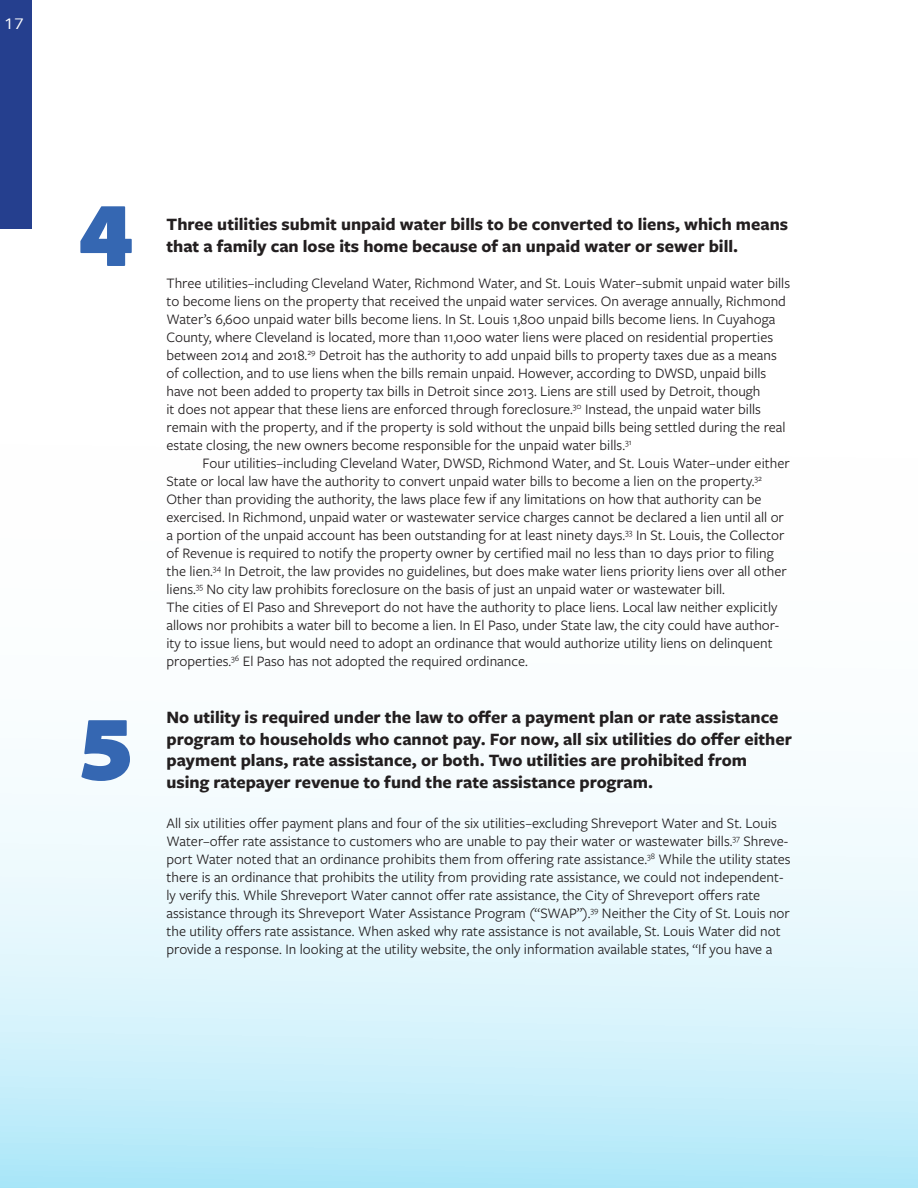
<style>
.page{position:relative;width:918px;height:1188px;background:#fff}
.page>*{position:absolute;margin:0;border:0;box-sizing:border-box;transform-origin:0 0}
.t1{font:900 91.5px "Santana";color:#3567b2}
.Headings{font:700 18px/21.6px "Freight Sans Pro";color:#231f20}
.Normal_Body_Text{font:15px/18px "Freight Sans Pro";color:#231f20}
.t2{font:15px "Avenir";color:#fff;scale:1.24 1}
</style>
<div class="page">
<svg style="left:0;top:793px;width:918px;height:395px"></svg>
<div style="left:0;top:0;width:32px;height:229px;background:#253f8e"></div>
<p class="t2" style="left:4px;top:15px;width:18px">17</p>
<p class="t1" style="left:78px;top:187px;width:58px">4</p>
<p class="t1" style="left:78px;top:701px;width:58px">5</p>
<p class="Headings" style="left:166px;top:213px;width:623px">Three utilities submit unpaid water bills to be converted to liens, which means that a family can lose its home because of an unpaid water or sewer bill.</p>
<p class="Normal_Body_Text" style="left:166px;top:273px;width:625px">Three utilities–including Cleveland Water, Richmond Water, and St. Louis Water–submit unpaid water bills to become liens on the property that received the unpaid water services. On average annually, Richmond Water’s 6,600 unpaid water bills become liens. In St. Louis 1,800 unpaid bills become liens. In Cuyahoga County, where Cleveland is located, more than 11,000 water liens were placed on residential properties between 2014 and 2018.<sup>29</sup> Detroit has the authority to add unpaid bills to property taxes due as a means of collection, and to use liens when the bills remain unpaid. However, according to DWSD, unpaid bills have not been added to property tax bills in Detroit since 2013. Liens are still used by Detroit, though<br>it does not appear that these liens are enforced through foreclosure.<sup>30</sup> Instead, the unpaid water bills remain with the property, and if the property is sold without the unpaid bills being settled during the real estate closing, the new owners become responsible for the unpaid water bills.<sup>31</sup></p>
<p class="Normal_Body_Text" style="left:166px;top:453px;width:625px;text-indent:36px">Four utilities–including Cleveland Water, DWSD, Richmond Water, and St. Louis Water–under either State or local law have the authority to convert unpaid water bills to become a lien on the property.<sup>32<br></sup>Other than providing the authority, the laws place few if any limitations on how that authority can be exercised. In Richmond, unpaid water or wastewater service charges cannot be declared a lien until all or a portion of the unpaid account has been outstanding for at least ninety days.<sup>33</sup> In St. Louis, the Collector of Revenue is required to notify the property owner by certified mail no less than 10 days prior to filing the lien.<sup>34</sup> In Detroit, the law provides no guidelines, but does make water liens priority liens over all other liens.<sup>35</sup> No city law prohibits foreclosure on the basis of just an unpaid water or wastewater bill.</p>
<p class="Normal_Body_Text" style="left:166px;top:597px;width:614px">The cities of El Paso and Shreveport do not have the authority to place liens. Local law neither explicitly allows nor prohibits a water bill to become a lien. In El Paso, under State law, the city could have author&shy;ity to issue liens, but would need to adopt an ordinance that would authorize utility liens on delinquent properties.<sup>36</sup> El Paso has not adopted the required ordinance.</p>
<p class="Headings" style="left:166px;top:706px;width:627px">No utility is required under the law to offer a payment plan or rate assistance program to households who cannot pay. For now, all six utilities do offer either payment plans, rate assistance, or both. Two utilities are prohibited from using ratepayer revenue to fund the rate assistance program.</p>
<p class="Normal_Body_Text" style="left:166px;top:813px;width:626px">All six utilities offer payment plans and four of the six utilities–excluding Shreveport Water and St. Louis Water–offer rate assistance to customers who are unable to pay their water or wastewater bills.<sup>37</sup> Shreve&shy;port Water noted that an ordinance prohibits them from offering rate assistance.<sup>38</sup> While the utility states there is an ordinance that prohibits the utility from providing rate assistance, we could not independent&shy;ly verify this. While Shreveport Water cannot offer rate assistance, the City of Shreveport offers rate assistance through its Shreveport Water Assistance Program (“SWAP”).<sup>39</sup> Neither the City of St. Louis nor the utility offers rate assistance. When asked why rate assistance is not available, St. Louis Water did not provide a response. In looking at the utility website, the only information available states, “If you have a</p>
</div>
